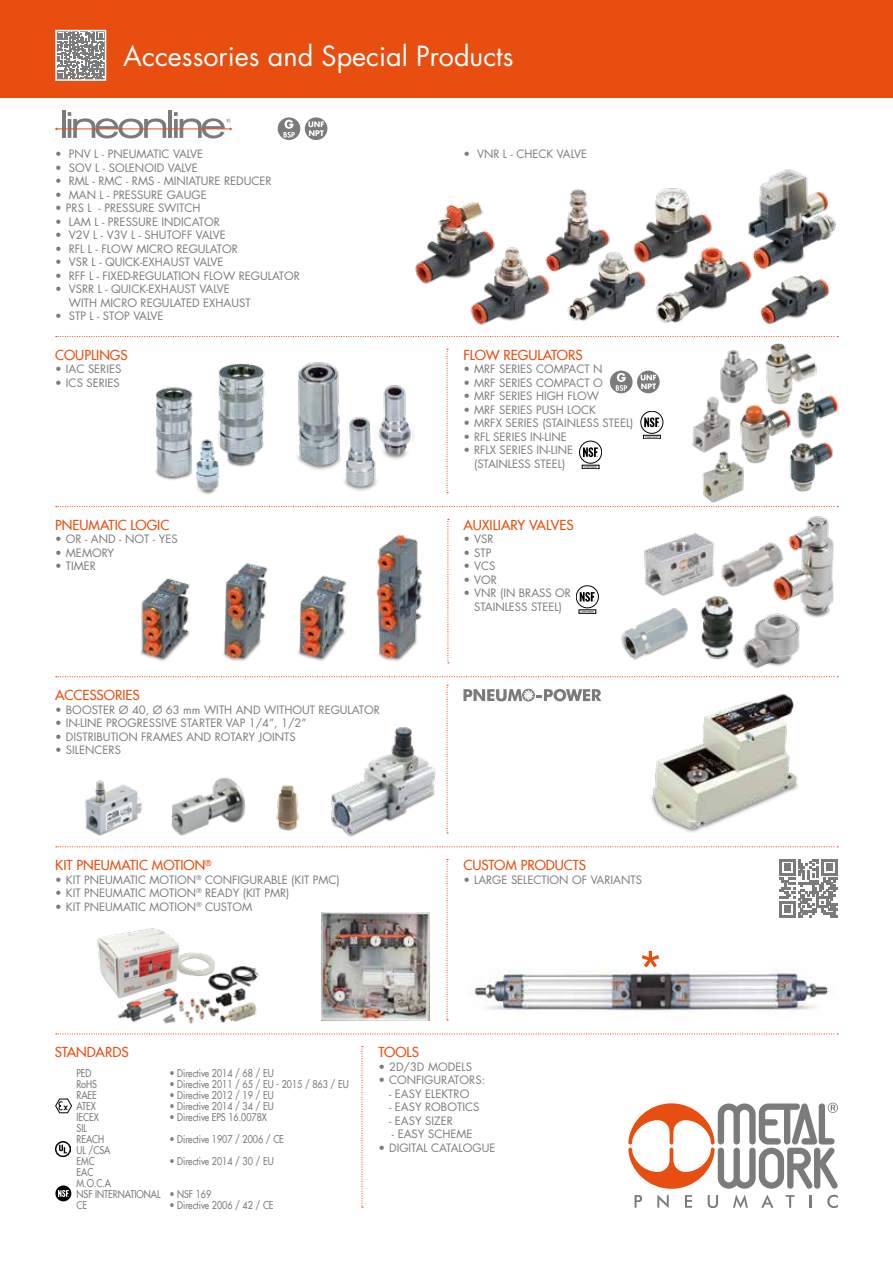
<style>
.page{position:relative;width:893px;height:1263px;background:#fff}
.page>*{position:absolute;margin:0;border:0;box-sizing:border-box;transform-origin:0 0}
.t1{font:27px "Futura Std";color:#fff}
.t2{font:500 13.5px "Futura Com";color:#e84e0f}
.t3{font:11.25px/13.5px "Futura Std";color:#7c7b7b;text-align:center}
.t4{font:500 10.5px/11.1px "Futura Com";color:#7c7b7b;scale:.85 1}
</style>
<div class="page">
<div style="left:0;top:0;width:893px;height:98px;background:#e84e0f"></div>
<hr style="left:168px;top:111px;width:4px;height:27px;background:#7c7b7b">
<hr style="left:62px;top:111px;width:4px;height:27px;background:#7c7b7b">
<svg style="left:68px;top:112px;width:98px;height:26px"></svg>
<hr style="left:58px;top:129px;width:171px;height:1px;background:#e84e0f">
<svg style="left:174px;top:112px;width:58px;height:26px"></svg>
<svg style="left:55px;top:1098px;width:17px;height:15px"></svg>
<svg style="left:56px;top:336px;width:782px;height:1px"></svg>
<svg style="left:56px;top:676px;width:782px;height:1px"></svg>
<svg style="left:56px;top:846px;width:782px;height:1px"></svg>
<svg style="left:56px;top:1033px;width:782px;height:1px"></svg>
<div style="left:576px;top:586px;width:23px;height:22px;border:1px solid #000;border-radius:50%"></div>
<svg style="left:580px;top:592px;width:15px;height:10px"></svg>
<svg style="left:580px;top:611px;width:14px;height:1px"></svg>
<img style="left:140px;top:535px;width:282px;height:126px">
<img style="left:744px;top:614px;width:56px;height:55px">
<img style="left:700px;top:597px;width:44px;height:63px">
<img style="left:644px;top:533px;width:80px;height:68px">
<img style="left:621px;top:608px;width:67px;height:52px">
<img style="left:720px;top:535px;width:50px;height:55px">
<svg style="left:447px;top:519px;width:2px;height:144px"></svg>
<svg style="left:463px;top:689px;width:138px;height:12px"></svg>
<img style="left:638px;top:676px;width:180px;height:157px">
<img style="left:276px;top:785px;width:23px;height:46px">
<img style="left:85px;top:780px;width:57px;height:56px">
<svg style="left:446px;top:685px;width:2px;height:148px"></svg>
<svg style="left:361px;top:1046px;width:2px;height:162px"></svg>
<div style="left:610px;top:371px;width:23px;height:22px;background:#7c7b7b;border-radius:50%"></div>
<svg style="left:616px;top:373px;width:11px;height:18px"></svg>
<svg style="left:637px;top:371px;width:23px;height:22px"></svg>
<svg style="left:641px;top:375px;width:15px;height:14px"></svg>
<div style="left:641px;top:411px;width:22px;height:22px;border:1px solid #000;border-radius:50%"></div>
<svg style="left:644px;top:417px;width:15px;height:10px"></svg>
<div style="left:643px;top:435px;width:17px;height:4px;border:1px solid #000"></div>
<svg style="left:645px;top:436px;width:14px;height:2px"></svg>
<div style="left:579px;top:441px;width:23px;height:22px;border:1px solid #000;border-radius:50%"></div>
<svg style="left:583px;top:447px;width:15px;height:10px"></svg>
<div style="left:582px;top:465px;width:17px;height:4px;border:1px solid #000"></div>
<svg style="left:584px;top:466px;width:13px;height:2px"></svg>
<img style="left:155px;top:363px;width:110px;height:132px">
<img style="left:297px;top:362px;width:117px;height:129px">
<svg style="left:56px;top:506px;width:782px;height:1px"></svg>
<svg style="left:446px;top:349px;width:2px;height:144px"></svg>
<svg style="left:628px;top:1103px;width:210px;height:105px"></svg>
<img style="left:55px;top:1141px;width:16px;height:16px">
<img style="left:797px;top:395px;width:42px;height:44px">
<img style="left:740px;top:406px;width:51px;height:58px">
<img style="left:720px;top:349px;width:39px;height:60px">
<img style="left:692px;top:395px;width:42px;height:54px">
<img style="left:697px;top:446px;width:51px;height:57px">
<img style="left:760px;top:336px;width:62px;height:79px">
<img style="left:783px;top:439px;width:50px;height:53px">
<div style="left:278px;top:117px;width:22px;height:23px;background:#7c7b7b;border-radius:50%"></div>
<svg style="left:283px;top:120px;width:12px;height:18px"></svg>
<div style="left:305px;top:117px;width:22px;height:23px;background:#7c7b7b;border-radius:50%"></div>
<svg style="left:308px;top:121px;width:16px;height:15px"></svg>
<img style="left:770px;top:516px;width:64px;height:108px">
<img style="left:331px;top:727px;width:105px;height:110px">
<img style="left:171px;top:777px;width:75px;height:59px">
<svg style="left:55px;top:1185px;width:16px;height:16px"></svg>
<svg style="left:58px;top:1190px;width:11px;height:7px"></svg>
<svg style="left:58px;top:33px;width:45px;height:45px;background:#9d9c9c"></svg>
<div style="left:55px;top:30px;width:51px;height:51px;border:2px solid #fff"></div>
<svg style="left:446px;top:859px;width:2px;height:161px"></svg>
<img style="left:97px;top:928px;width:163px;height:96px">
<img style="left:321px;top:913px;width:108px;height:107px">
<svg style="left:779px;top:859px;width:59px;height:58px"></svg>
<img style="left:474px;top:950px;width:355px;height:70px">
<svg style="left:642px;top:951px;width:17px;height:16px"></svg>
<img style="left:638px;top:188px;width:74px;height:72px">
<img style="left:415px;top:202px;width:80px;height:82px">
<img style="left:466px;top:243px;width:84px;height:82px">
<img style="left:538px;top:189px;width:72px;height:90px">
<img style="left:562px;top:242px;width:90px;height:79px">
<img style="left:760px;top:281px;width:70px;height:42px">
<img style="left:654px;top:243px;width:95px;height:80px">
<img style="left:742px;top:169px;width:94px;height:112px">
<h1 class="t1" style="left:123px;top:39px;width:392px">Accessories and Special Products</h1>
<p class="t3" style="left:55px;top:147px;width:149px">• PNV L - PNEUMATIC VALVE</p>
<p class="t3" style="left:55px;top:161px;width:144px">• SOV L - SOLENOID VALVE</p>
<p class="t3" style="left:55px;top:174px;width:218px">• RML - RMC - RMS - MINIATURE REDUCER</p>
<p class="t3" style="left:55px;top:188px;width:153px">• MAN L - PRESSURE GAUGE</p>
<p class="t3" style="left:55px;top:201px;width:147px">• PRS L - PRESSURE SWITCH</p>
<p class="t3" style="left:55px;top:215px;width:166px">• LAM L - PRESSURE INDICATOR</p>
<p class="t3" style="left:55px;top:228px;width:172px">• V2V L - V3V L - SHUTOFF VALVE</p>
<p class="t3" style="left:55px;top:242px;width:184px">• RFL L - FLOW MICRO REGULATOR</p>
<p class="t3" style="left:55px;top:255px;width:170px">• VSR L - QUICK-EXHAUST VALVE</p>
<p class="t3" style="left:55px;top:269px;width:246px">• RFF L - FIXED-REGULATION FLOW REGULATOR</p>
<p class="t3" style="left:69px;top:282px;width:183px;text-align:left;text-indent:-14px">• VSRR L - QUICK-EXHAUST VALVE<br>WITH MICRO REGULATED EXHAUST</p>
<p class="t3" style="left:55px;top:309px;width:110px">• STP L - STOP VALVE</p>
<p class="t2" style="left:55px;top:345px;width:74px">COUPLINGS</p>
<p class="t3" style="left:55px;top:363px;width:68px">• IAC SERIES</p>
<p class="t3" style="left:55px;top:376px;width:66px">• ICS SERIES</p>
<p class="t2" style="left:55px;top:515px;width:115px">PNEUMATIC LOGIC</p>
<p class="t3" style="left:55px;top:533px;width:124px">• OR - AND - NOT - YES</p>
<p class="t3" style="left:55px;top:546px;width:61px">• MEMORY</p>
<p class="t3" style="left:55px;top:560px;width:42px">• TIMER</p>
<p class="t2" style="left:55px;top:685px;width:86px">ACCESSORIES</p>
<p class="t3" style="left:55px;top:703px;width:326px">• BOOSTER Ø 40, Ø 63 mm WITH AND WITHOUT REGULATOR</p>
<p class="t3" style="left:55px;top:716px;width:253px">• IN-LINE PROGRESSIVE STARTER VAP 1/4”, 1/2”</p>
<p class="t3" style="left:55px;top:730px;width:242px">• DISTRIBUTION FRAMES AND ROTARY JOINTS</p>
<p class="t3" style="left:55px;top:743px;width:67px">• SILENCERS</p>
<p class="t2" style="left:55px;top:855px;width:158px">KIT PNEUMATIC MOTION<sup>®</sup></p>
<p class="t3" style="left:55px;top:873px;width:286px">• KIT PNEUMATIC MOTION<sup>®</sup> CONFIGURABLE (KIT PMC)</p>
<p class="t3" style="left:55px;top:886px;width:236px">• KIT PNEUMATIC MOTION<sup>®</sup> READY (KIT PMR)</p>
<p class="t3" style="left:55px;top:900px;width:198px">• KIT PNEUMATIC MOTION<sup>®</sup> CUSTOM</p>
<p class="t3" style="left:463px;top:147px;width:125px">• VNR L - CHECK VALVE</p>
<p class="t2" style="left:463px;top:345px;width:121px">FLOW REGULATORS</p>
<p class="t3" style="left:463px;top:363px;width:141px">• MRF SERIES COMPACT N</p>
<p class="t3" style="left:463px;top:376px;width:141px">• MRF SERIES COMPACT O</p>
<p class="t3" style="left:463px;top:390px;width:137px">• MRF SERIES HIGH FLOW</p>
<p class="t3" style="left:463px;top:403px;width:134px">• MRF SERIES PUSH LOCK</p>
<p class="t3" style="left:463px;top:417px;width:171px">• MRFX SERIES (STAINLESS STEEL)</p>
<p class="t3" style="left:463px;top:430px;width:105px">• RFL SERIES IN-LINE</p>
<p class="t3" style="left:463px;top:444px;width:111px">• RFLX SERIES IN-LINE (STAINLESS STEEL)</p>
<p class="t2" style="left:463px;top:515px;width:112px">AUXILIARY VALVES</p>
<p class="t3" style="left:463px;top:533px;width:32px">• VSR</p>
<p class="t3" style="left:463px;top:546px;width:29px">• STP</p>
<p class="t3" style="left:463px;top:560px;width:34px">• VCS</p>
<p class="t3" style="left:463px;top:573px;width:35px">• VOR</p>
<p class="t3" style="left:463px;top:587px;width:109px">• VNR (IN BRASS OR<br>STAINLESS STEEL)</p>
<p class="t2" style="left:463px;top:855px;width:124px">CUSTOM PRODUCTS</p>
<p class="t3" style="left:463px;top:873px;width:180px">• LARGE SELECTION OF VARIANTS</p>
<p class="t2" style="left:55px;top:1042px;width:75px">STANDARDS</p>
<p class="t4" style="left:77px;top:1067px;width:19px">PED</p>
<p class="t4" style="left:169px;top:1067px;width:124px">• Directive 2014 / 68 / EU</p>
<p class="t4" style="left:77px;top:1078px;width:25px">RoHS</p>
<p class="t4" style="left:169px;top:1078px;width:212px">• Directive 2011 / 65 / EU - 2015 / 863 / EU</p>
<p class="t4" style="left:77px;top:1089px;width:26px">RAEE</p>
<p class="t4" style="left:169px;top:1089px;width:124px">• Directive 2012 / 19 / EU</p>
<p class="t4" style="left:77px;top:1100px;width:24px">ATEX</p>
<p class="t4" style="left:169px;top:1100px;width:124px">• Directive 2014 / 34 / EU</p>
<p class="t4" style="left:77px;top:1111px;width:28px">IECEX</p>
<p class="t4" style="left:169px;top:1111px;width:116px">• Directive EPS 16.0078X</p>
<p class="t4" style="left:77px;top:1122px;width:34px">SIL<br>REACH</p>
<p class="t4" style="left:169px;top:1133px;width:136px">• Directive 1907 / 2006 / CE</p>
<p class="t4" style="left:77px;top:1144px;width:41px">UL /CSA<br>EMC</p>
<p class="t4" style="left:169px;top:1155px;width:124px">• Directive 2014 / 30 / EU</p>
<p class="t4" style="left:77px;top:1166px;width:160px">EAC<br>M.O.C.A<br>NSF INTERNATIONAL • NSF 169<br>CE</p>
<p class="t4" style="left:169px;top:1199px;width:124px">• Directive 2006 / 42 / CE</p>
<p class="t2" style="left:378px;top:1042px;width:42px">TOOLS</p>
<p class="t3" style="left:378px;top:1060px;width:95px">• 2D/3D MODELS</p>
<p class="t3" style="left:378px;top:1073px;width:108px">• CONFIGURATORS:</p>
<p class="t3" style="left:389px;top:1087px;width:82px">- EASY ELEKTRO</p>
<p class="t3" style="left:389px;top:1100px;width:92px">- EASY ROBOTICS</p>
<p class="t3" style="left:389px;top:1114px;width:65px">- EASY SIZER</p>
<p class="t3" style="left:392px;top:1127px;width:82px">- EASY SCHEME</p>
<p class="t3" style="left:378px;top:1141px;width:118px">• DIGITAL CATALOGUE</p>
</div>
